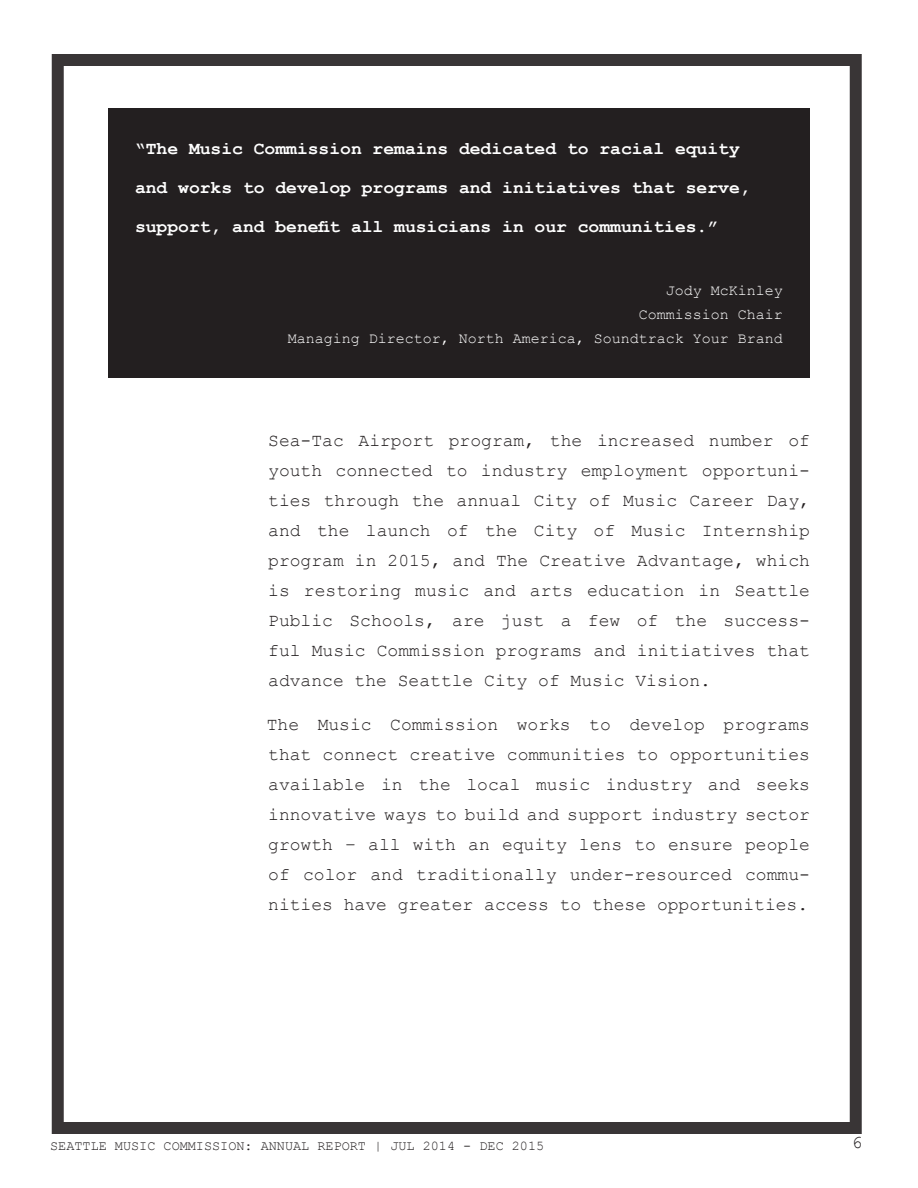
<style>
.page{position:relative;width:918px;height:1188px;background:#fff}
.page>*{position:absolute;margin:0;border:0;box-sizing:border-box;transform-origin:0 0}
.Body{font:18px/30px "Courier New";color:#231f20;text-align:justify}
.Pull_Quote{font:700 18px/39px "Courier New";color:#fff}
.Quote_Attribution{font:15px/24px "Courier New";color:#fff;text-align:right}
.t1{font:13.5px "Courier New";color:#231f20}
</style>
<div class="page">
<div style="left:52px;top:54px;width:810px;height:1080px;border:12px solid #231f20"></div>
<div style="left:108px;top:108px;width:702px;height:270px;background:#231f20"></div>
<p class="Pull_Quote" style="left:135px;top:128px;width:617px">“The Music Commission remains dedicated to racial equity and works to develop programs and initiatives that serve, support, and benefit all musicians in our communities.”</p>
<p class="Quote_Attribution" style="left:288px;top:278px;width:497px">Jody McKinley<br>Commission Chair<br>Managing Director, North America, Soundtrack Your Brand</p>
<p class="Body" style="left:268px;top:425px;width:543px">Sea-Tac Airport program, the increased number of youth connected to industry employment opportuni&shy;ties through the annual City of Music Career Day, and the launch of the City of Music Internship program in 2015, and The Creative Advantage, which is restoring music and arts education in Seattle Public Schools, are just a few of the success&shy;ful Music Commission programs and initiatives that advance the Seattle City of Music Vision.</p>
<p class="Body" style="left:267px;top:709px;width:545px">The Music Commission works to develop programs that connect creative communities to opportunities available in the local music industry and seeks innovative ways to build and support industry sector growth – all with an equity lens to ensure people of color and traditionally under-resourced commu&shy;nities have greater access to these opportunities.</p>
<p class="t1" style="left:50px;top:1137px;width:496px">SEATTLE MUSIC COMMISSION: ANNUAL REPORT | JUL 2014 - DEC 2015</p>
<p class="Body" style="left:852px;top:1127px;width:12px">6</p>
</div>
